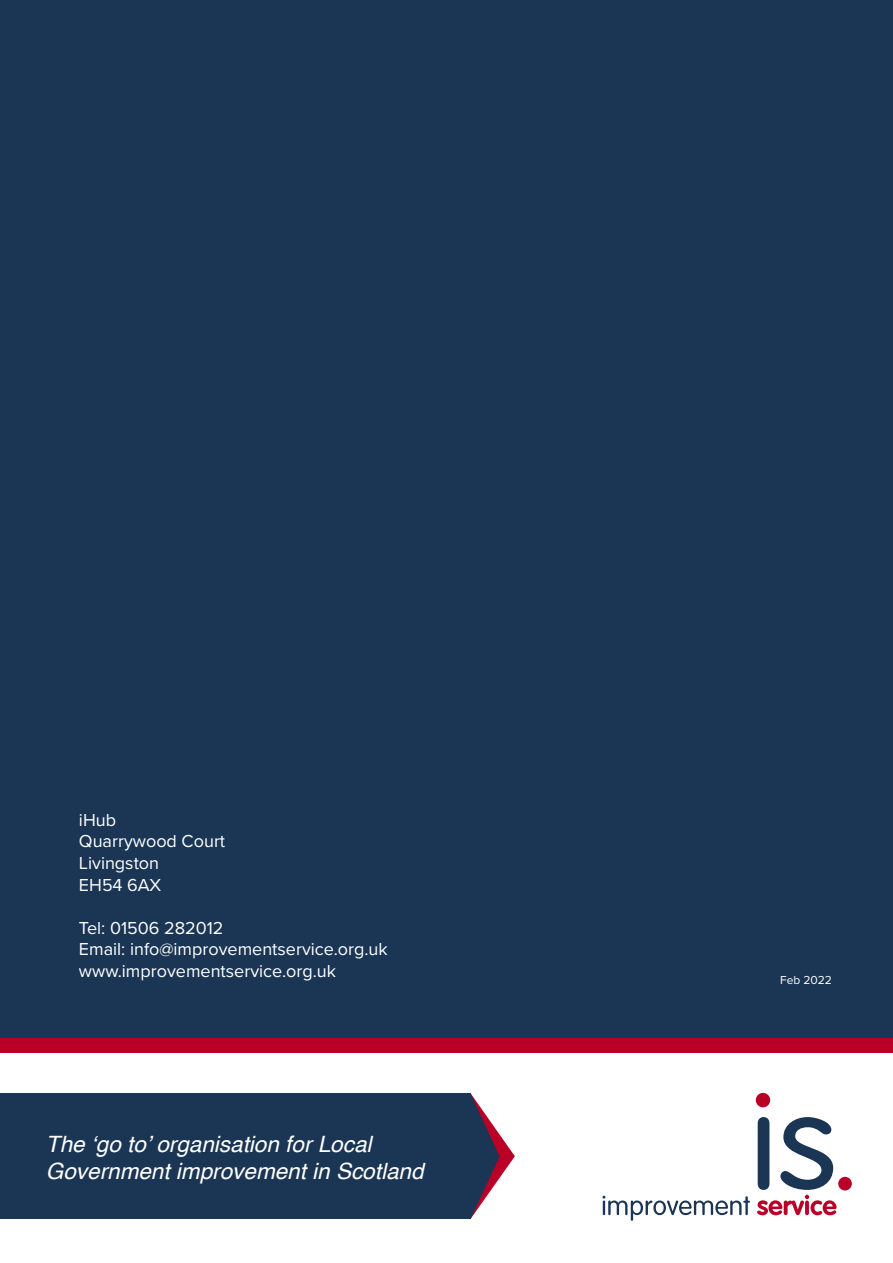
<style>
.page{position:relative;width:893px;height:1263px;background:#fff}
.page>*{position:absolute;margin:0;border:0;box-sizing:border-box;transform-origin:0 0}
.t1{font:italic 22.5px/27px "Helvetica";color:#fff}
.t2{font:18px/21.6px "Proxima Nova";color:#fff}
.t3{font:12px "Proxima Nova";color:#fff}
</style>
<div class="page">
<div style="left:0;top:0;width:893px;height:1037px;background:#1a3654"></div>
<div style="left:0;top:1037px;width:893px;height:15px;background:#b90027"></div>
<svg style="left:602px;top:1196px;width:148px;height:25px"></svg>
<svg style="left:757px;top:1117px;width:79px;height:98px"></svg>
<div style="left:838px;top:1177px;width:14px;height:13px;background:#b90027;border-radius:50%"></div>
<div style="left:756px;top:1093px;width:14px;height:14px;background:#b90027;border-radius:50%"></div>
<div style="left:0;top:1093px;width:470px;height:126px;background:#1a3654"></div>
<svg style="left:470px;top:1093px;width:45px;height:126px"></svg>
<p class="t2" style="left:79px;top:808px;width:148px">iHub<br>Quarrywood Court<br>Livingston<br>EH54 6AX</p>
<p class="t2" style="left:79px;top:916px;width:310px">Tel: 01506 282012<br>Email: info@improvementservice.org.uk www.improvementservice.org.uk</p>
<p class="t1" style="left:46px;top:1131px;width:379px">The ‘go to’ organisation for Local<br>Government improvement in Scotland</p>
<p class="t3" style="left:780px;top:971px;width:53px">Feb 2022</p>
</div>
